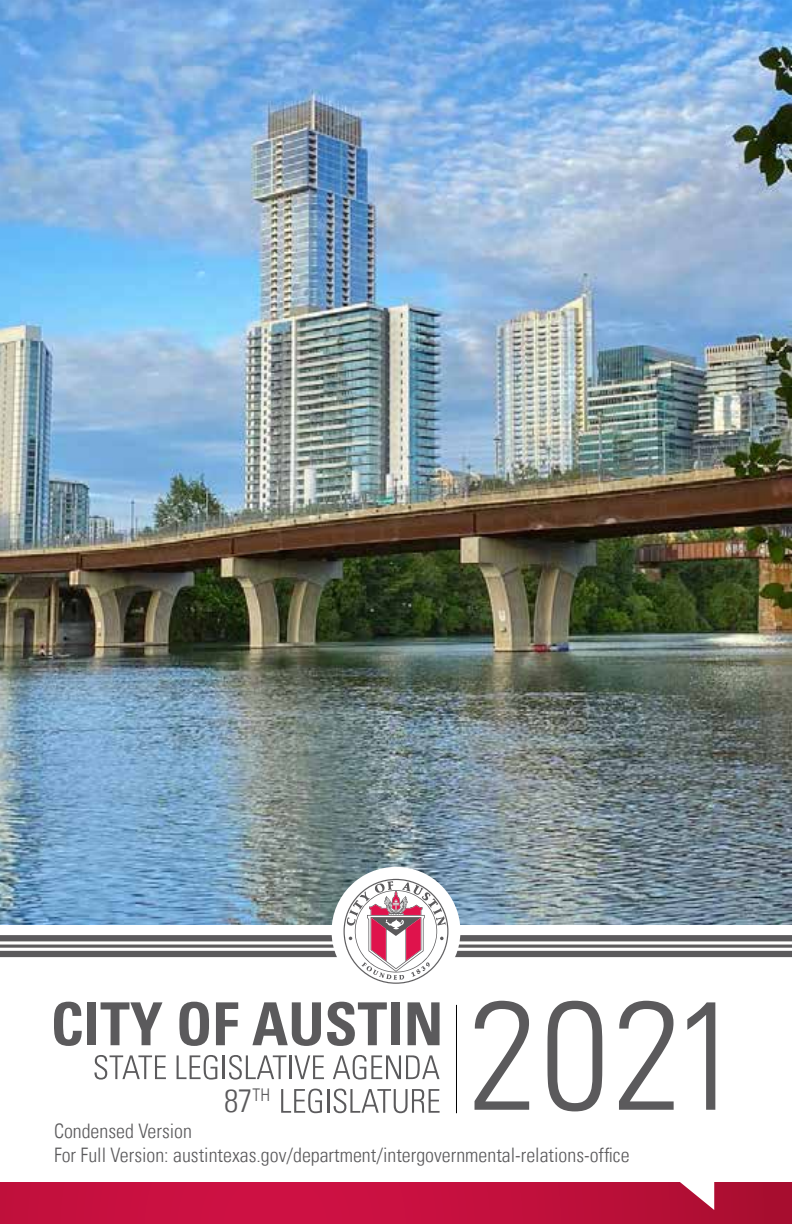
<style>
.page{position:relative;width:792px;height:1224px;background:#fff}
.page>*{position:absolute;margin:0;border:0;box-sizing:border-box;transform-origin:0 0}
.t1{font:300 condensed 154px "Univers LT";color:#5b5a5c}
.t2{font:300 condensed 32px "Univers LT";color:#5b5a5c}
.t3{font:300 condensed 20px "Univers LT";color:#5b5a5c}
</style>
<div class="page">
<img style="left:0;top:0;width:792px;height:924px">
<div style="left:0;top:935px;width:792px;height:6px;background:#5b5a5c"></div>
<hr style="left:0;top:945px;width:792px;height:3px;background:#5b5a5c">
<div style="left:0;top:951px;width:792px;height:6px;background:#5b5a5c"></div>
<div style="left:332px;top:867px;width:128px;height:129px;background:#fff;border-radius:50%"></div>
<svg style="left:281px;top:1089px;width:41px;height:24px"></svg>
<hr style="left:327px;top:1089px;width:2px;height:24px;background:#5b5a5c">
<svg style="left:333px;top:1089px;width:107px;height:24px"></svg>
<svg style="left:54px;top:1002px;width:28px;height:44px"></svg>
<div style="left:87px;top:1002px;width:9px;height:43px;background:#5b5a5c"></div>
<svg style="left:101px;top:1002px;width:62px;height:43px"></svg>
<svg style="left:179px;top:1002px;width:30px;height:44px"></svg>
<svg style="left:216px;top:1002px;width:22px;height:43px"></svg>
<svg style="left:252px;top:1002px;width:69px;height:44px"></svg>
<svg style="left:327px;top:1002px;width:60px;height:44px"></svg>
<div style="left:391px;top:1002px;width:9px;height:43px;background:#5b5a5c"></div>
<svg style="left:408px;top:1002px;width:32px;height:43px"></svg>
<svg style="left:94px;top:1055px;width:72px;height:25px"></svg>
<svg style="left:177px;top:1055px;width:41px;height:25px"></svg>
<hr style="left:223px;top:1055px;width:2px;height:24px;background:#5b5a5c">
<svg style="left:229px;top:1055px;width:57px;height:25px"></svg>
<hr style="left:290px;top:1055px;width:2px;height:24px;background:#5b5a5c">
<svg style="left:294px;top:1055px;width:30px;height:24px"></svg>
<svg style="left:333px;top:1055px;width:107px;height:25px"></svg>
<hr style="left:456px;top:1005px;width:1px;height:108px;background:#000">
<svg style="left:344px;top:879px;width:104px;height:105px"></svg>
<svg style="left:0;top:1182px;width:792px;height:42px;background:#c20f3d"></svg>
<svg style="left:648px;top:1182px;width:66px;height:28px"></svg>
<h1 class="t1" style="left:469px;top:963px;width:275px">2021</h1>
<p class="t3" style="left:54px;top:1142px;width:577px">For Full Version: austintexas.gov/department/intergovernmental-relations-office</p>
<h2 class="t2" style="left:224px;top:1082px;width:47px">87<sup>TH</sup></h2>
<p class="t3" style="left:54px;top:1118px;width:140px">Condensed Version</p>
</div>
